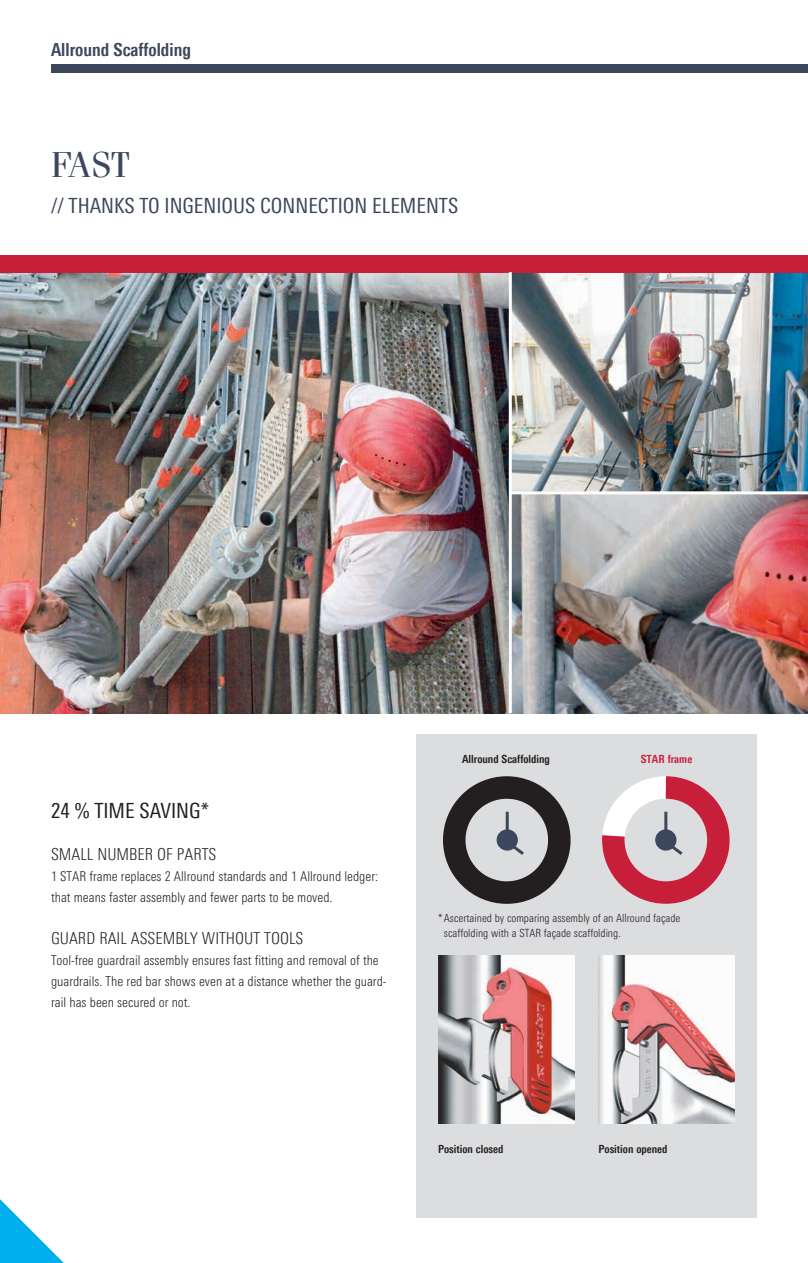
<style>
.page{position:relative;width:808px;height:1263px;background:#fff}
.page>*{position:absolute;margin:0;border:0;box-sizing:border-box;transform-origin:0 0}
.t1{font:36px "Fenice Pro ITC";color:#3c475e}
.t2{font:21px "Linotype Univers 420 Cn";color:#3c475e}
.t3{font:21px "Linotype Univers 420 Cn";color:#231f20}
.t4{font:700 18px "Linotype Univers 620 Cn";color:#3c475e}
.t5{font:300 16.5px "Linotype Univers 320 Cn";color:#231f20}
.t6{font:300 condensed 13.5px/21px "LT Univers";color:#231f20}
.t7{font:300 condensed 11.25px/15px "LT Univers";color:#231f20}
.t8{font:700 11.25px "Linotype Univers 620 Cn";color:#231f20}
.t9{font:700 11.25px "Linotype Univers 620 Cn";color:#c71f3a}
.s1{font-family:"Linotype Univers 320 Cn";font-stretch:normal}
</style>
<div class="page">
<div style="left:417px;top:734px;width:340px;height:483px;background:#dcdddf"></div>
<img style="left:438px;top:956px;width:136px;height:168px">
<img style="left:598px;top:956px;width:137px;height:168px">
<div style="left:51px;top:64px;width:757px;height:8px;background:#3c475e"></div>
<img style="left:0;top:272px;width:808px;height:441px">
<div style="left:0;top:255px;width:808px;height:17px;background:#c71f3a"></div>
<hr style="left:509px;top:272px;width:3px;height:441px;background:#fff">
<hr style="left:510px;top:491px;width:298px;height:3px;background:#fff">
<div style="left:443px;top:776px;width:127px;height:128px;border:22px solid #231f20;border-radius:50%"></div>
<div style="left:497px;top:830px;width:20px;height:20px;background:#3c475e;border-radius:50%"></div>
<div style="left:497px;top:829px;width:21px;height:22px;border:2px solid #3c475e;border-radius:50%"></div>
<hr style="left:506px;top:812px;width:3px;height:20px;background:#3c475e">
<svg style="left:502px;top:837px;width:22px;height:18px"></svg>
<div style="left:656px;top:830px;width:20px;height:20px;background:#3c475e;border-radius:50%"></div>
<div style="left:655px;top:829px;width:21px;height:22px;border:2px solid #3c475e;border-radius:50%"></div>
<hr style="left:664px;top:812px;width:3px;height:20px;background:#3c475e">
<svg style="left:661px;top:837px;width:22px;height:18px"></svg>
<div style="left:602px;top:776px;width:128px;height:128px;border:22px solid #c71f3a;border-radius:52px"></div>
<svg style="left:0;top:1199px;width:64px;height:64px"></svg>
<h3 class="t4" style="left:51px;top:38px;width:141px">Allround Scaffolding</h3>
<h1 class="t1" style="left:51px;top:142px;width:73px">Fast</h1>
<h2 class="t2" style="left:51px;top:193px;width:124px">// THANKS TO INGENIO</h2>
<h2 class="t2" style="left:233px;top:193px;width:39px">US CONNECTION</h2>
<h2 class="t2" style="left:372px;top:193px;width:56px">ELEMENTS</h2>
<p class="t8" style="left:462px;top:753px;width:89px">Allround Scaffolding</p>
<p class="t9" style="left:641px;top:753px;width:53px">STAR frame</p>
<h2 class="t3" style="left:51px;top:798px;width:121px">24 % TI ME SAVING</h2>
<h2 class="t3" style="left:200px;top:798px;width:10px">*</h2>
<p class="t5" style="left:51px;top:845px;width:159px">SMALL NU MBER OF PARTS</p>
<p class="t6" style="left:51px;top:866px;width:328px">1 STAR frame replaces 2 Allround standards and 1 Allround ledger: that means faster assembly and fewer parts to be moved.</p>
<p class="t5" style="left:51px;top:929px;width:173px">GUARD RAI L ASSEMBLY WITHOUT</p>
<p class="t5" style="left:264px;top:929px;width:39px">TOO LS</p>
<p class="t6" style="left:51px;top:950px;width:337px">Tool-free guardrail assembly ensures fast fitting and removal of the guardrails. The red bar shows even at a distance whether the guard&shy;rail has been secured or not.</p>
<p class="t7" style="left:444px;top:910px;width:238px;text-indent:-6px"><span class="s1">*</span> Ascertained by comparing assembly of an Allround façade scaffolding with a STAR façade scaffolding.</p>
<p class="t8" style="left:438px;top:1142px;width:67px">Position closed</p>
<p class="t8" style="left:598px;top:1142px;width:70px">Position opened</p>
</div>
